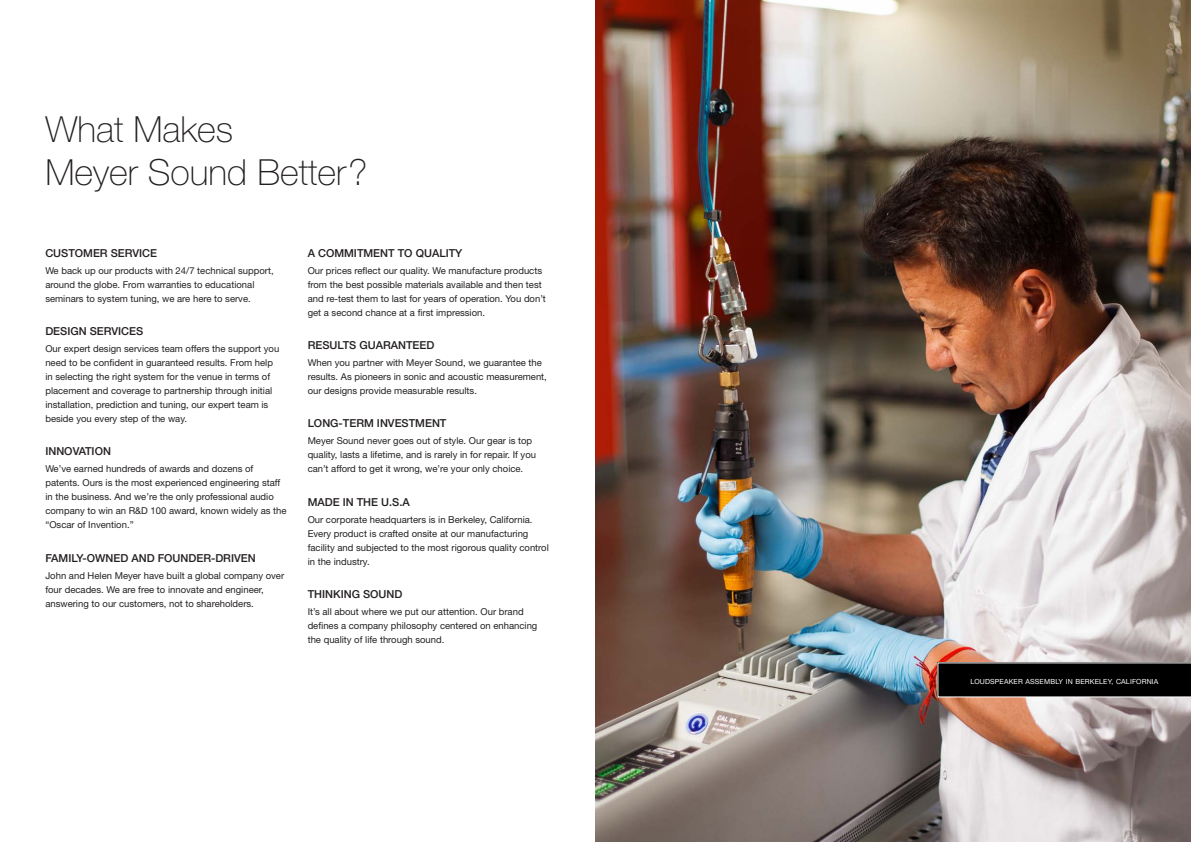
<style>
.page{position:relative;width:1191px;height:842px;background:#fff}
.page>*{position:absolute;margin:0;border:0;box-sizing:border-box;transform-origin:0 0}
.Heading_1{font:100 36px "Helvetica Neue";color:#231f20}
.Heading_3{font:500 11px "Helvetica Neue";color:#231f20}
.Text{font:9.5px/14px "Helvetica Neue";color:#231f20}
.Text-2{font:7px "Helvetica Neue";letter-spacing:.025em;color:#fff}
</style>
<div class="page">
<img style="left:595px;top:0;width:596px;height:842px">
<div style="left:937px;top:663px;width:254px;height:34px;background:#000001"></div>
<p class="Heading_1" style="left:45px;top:108px;width:189px">What Makes</p>
<p class="Heading_1" style="left:45px;top:152px;width:324px">Meyer Sound Better?</p>
<p class="Heading_3" style="left:45px;top:246px;width:113px">CUSTOMER SERVICE</p>
<p class="Text" style="left:45px;top:263px;width:230px">We back up our products with 24/7 technical support, around the globe. From warranties to educational seminars to system tuning, we are here to serve.</p>
<p class="Heading_3" style="left:45px;top:325px;width:99px">DESIGN SERVICES</p>
<p class="Text" style="left:45px;top:341px;width:235px">Our expert design services team offers the support you need to be confident in guaranteed results. From help in selecting the right system for the venue in terms of placement and coverage to partnership through initial installation, prediction and tuning, our expert team is beside you every step of the way.</p>
<p class="Heading_3" style="left:45px;top:445px;width:67px">INNOVATION</p>
<p class="Text" style="left:45px;top:462px;width:243px">We’ve earned hundreds of awards and dozens of patents. Ours is the most experienced engineering staff in the business. And we’re the only professional audio company to win an R&amp;D 100 award, known widely as the “Oscar of Invention.”</p>
<p class="Heading_3" style="left:45px;top:551px;width:212px">FAMILY-OWNED AND FOUNDER-DRIVEN</p>
<p class="Text" style="left:45px;top:568px;width:240px">John and Helen Meyer have built a global company over four decades. We are free to innovate and engineer, answering to our customers, not to shareholders.</p>
<p class="Heading_3" style="left:308px;top:246px;width:156px">A COMMITMENT TO QUALITY</p>
<p class="Text" style="left:308px;top:263px;width:240px">Our prices reflect our quality. We manufacture products from the best possible materials available and then test and re-test them to last for years of operation. You don’t get a second chance at a first impression.</p>
<p class="Heading_3" style="left:308px;top:339px;width:128px">RESULTS GUARANTEED</p>
<p class="Text" style="left:308px;top:355px;width:241px">When you partner with Meyer Sound, we guarantee the results. As pioneers in sonic and acoustic measurement, our designs provide measurable results.</p>
<p class="Heading_3" style="left:308px;top:417px;width:140px">LONG-TERM INVESTMENT</p>
<p class="Text" style="left:308px;top:434px;width:230px">Meyer Sound never goes out of style. Our gear is top quality, lasts a lifetime, and is rarely in for repair. If you can’t afford to get it wrong, we’re your only choice.</p>
<p class="Heading_3" style="left:308px;top:495px;width:104px">MADE IN THE U.S.A</p>
<p class="Text" style="left:308px;top:512px;width:243px">Our corporate headquarters is in Berkeley, California.<br>Every product is crafted onsite at our manufacturing facility and subjected to the most rigorous quality control in the industry.</p>
<p class="Heading_3" style="left:308px;top:587px;width:96px">THINKING SOUND</p>
<p class="Text" style="left:308px;top:604px;width:231px">It’s all about where we put our attention. Our brand defines a company philosophy centered on enhancing the quality of life through sound.</p>
<p class="Text-2" style="left:970px;top:676px;width:189px">LOUDSPEAKER ASSEMBLY IN BERKELEY, CALIFORNIA</p>
</div>
